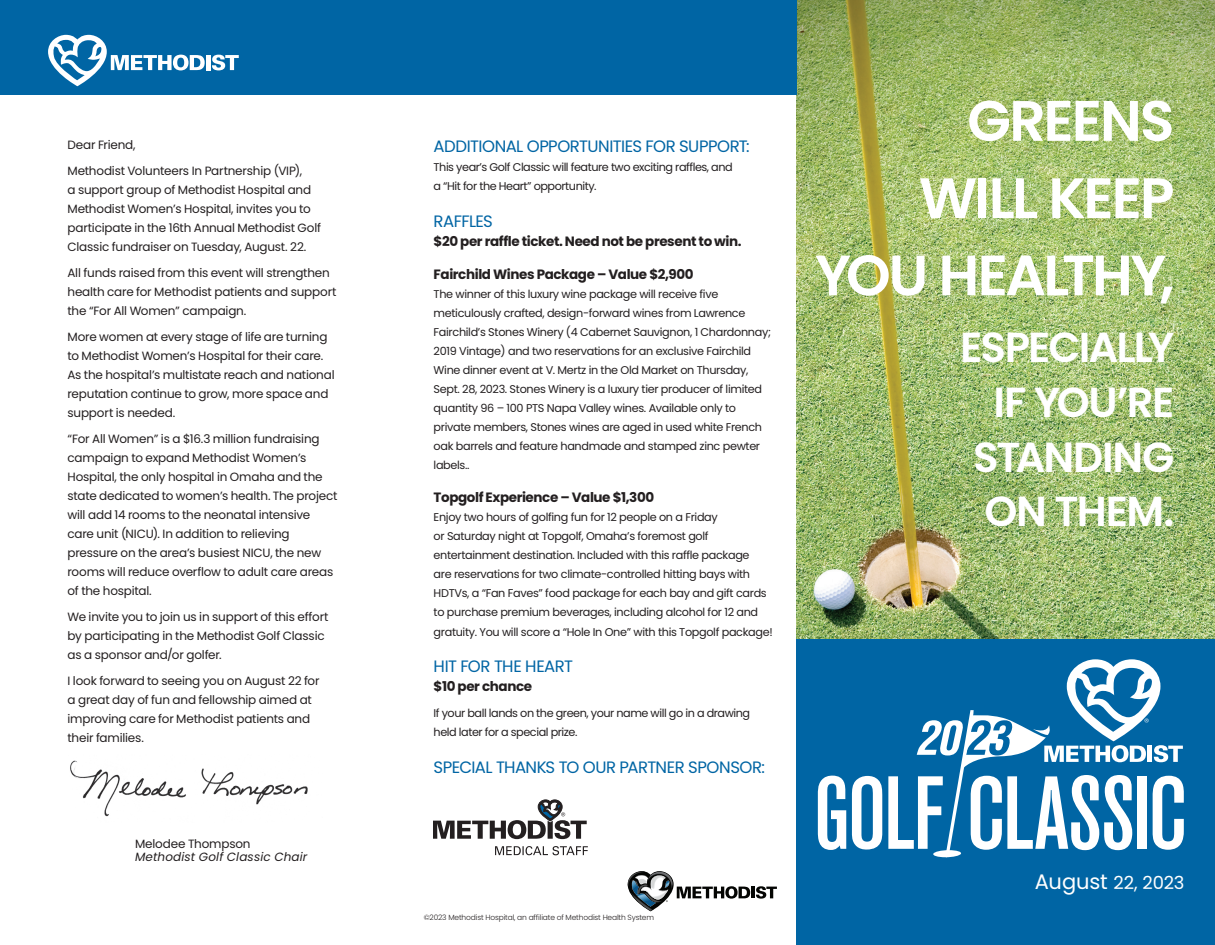
<style>
.page{position:relative;width:1215px;height:945px;background:#fff}
.page>*{position:absolute;margin:0;border:0;box-sizing:border-box;transform-origin:0 0}
.t1{font:600 57px "Poppins";letter-spacing:-.045em;color:#fff}
.t2{font:600 42px/54.8px "Poppins";letter-spacing:-.045em;color:#fff;text-align:right}
.t3{font:18px "Poppins";letter-spacing:-.015em;color:#fff}
.t4{font:16.5px "Poppins";letter-spacing:-.04em;color:#0065a4}
.t5{font:700 13.5px "Poppins";letter-spacing:-.03em;color:#231f20}
.t6{font:12px/19px "Poppins";letter-spacing:-.015em;color:#231f20}
.t7{font:italic 12px "Poppins";letter-spacing:.01em;color:#231f20}
.t8{font:11.25px/19px "Poppins";letter-spacing:-.03em;color:#231f20}
.t9{font:300 7.5px "Poppins";letter-spacing:-.02em;color:#231f20}
.s1{font-size:21px}
</style>
<div class="page">
<img style="left:70px;top:760px;width:238px;height:57px">
<img style="left:796px;top:0;width:419px;height:640px">
<div style="left:796px;top:640px;width:419px;height:305px;background:#0065a4"></div>
<div style="left:0;top:0;width:796px;height:94px;background:#0065a4"></div>
<div style="left:206px;top:55px;width:5px;height:15px;background:#fff"></div>
<svg style="left:212px;top:55px;width:27px;height:15px"></svg>
<svg style="left:48px;top:35px;width:157px;height:51px"></svg>
<hr style="left:751px;top:887px;width:4px;height:11px;background:#040503">
<svg style="left:756px;top:886px;width:21px;height:13px"></svg>
<svg style="left:628px;top:871px;width:122px;height:40px"></svg>
<svg style="left:818px;top:776px;width:28px;height:74px"></svg>
<svg style="left:852px;top:776px;width:30px;height:74px"></svg>
<svg style="left:888px;top:659px;width:296px;height:198px"></svg>
<svg style="left:434px;top:800px;width:153px;height:39px"></svg>
<svg style="left:495px;top:846px;width:93px;height:9px"></svg>
<p class="t6" style="left:68px;top:136px;width:70px">Dear Friend,</p>
<p class="t6" style="left:68px;top:161px;width:255px">Methodist Volunteers In Partnership (VIP),<br>a support group of Methodist Hospital and Methodist Women’s Hospital, invites you to participate in the 16th Annual Methodist Golf Classic fundraiser on Tuesday, August. 22.</p>
<p class="t6" style="left:68px;top:263px;width:271px">All funds raised from this event will strengthen health care for Methodist patients and support the “For All Women” campaign.</p>
<p class="t6" style="left:68px;top:327px;width:269px">More women at every stage of life are turning to Methodist Women’s Hospital for their care.<br>As the hospital’s multistate reach and national reputation continue to grow, more space and support is needed.</p>
<p class="t6" style="left:68px;top:429px;width:272px">“For All Women” is a $16.3 million fundraising campaign to expand Methodist Women’s Hospital, the only hospital in Omaha and the state dedicated to women’s health. The project will add 14 rooms to the neonatal intensive care unit (NICU). In addition to relieving pressure on the area’s busiest NICU, the new rooms will reduce overflow to adult care areas of the hospital.</p>
<p class="t6" style="left:68px;top:607px;width:263px">We invite you to join us in support of this effort by participating in the Methodist Golf Classic as a sponsor and/or golfer.</p>
<p class="t6" style="left:68px;top:671px;width:254px">I look forward to seeing you on August 22 for a great day of fun and fellowship aimed at improving care for Methodist patients and their families.</p>
<p class="t6" style="left:135px;top:835px;width:117px">Melodee Thompson</p>
<p class="t7" style="left:135px;top:850px;width:174px">Methodist Golf Classic Chair</p>
<p class="t4" style="left:434px;top:137px;width:318px">ADDITIONAL OPPORTUNITIES FOR SUPPORT:</p>
<p class="t8" style="left:434px;top:158px;width:301px">This year’s Golf Classic will feature two exciting raffles, and a “Hit for the Heart” opportunity.</p>
<p class="t4" style="left:434px;top:211px;width:61px">RAFFLES</p>
<p class="t5" style="left:434px;top:233px;width:310px">$20 per raffle ticket. Need not be present to win.</p>
<p class="t5" style="left:434px;top:266px;width:262px">Fairchild Wines Package – Value $2,900</p>
<p class="t8" style="left:434px;top:284px;width:339px">The winner of this luxury wine package will receive five meticulously crafted, design-forward wines from Lawrence Fairchild’s Stones Winery (4 Cabernet Sauvignon, 1 Chardonnay; 2019 Vintage) and two reservations for an exclusive Fairchild Wine dinner event at V. Mertz in the Old Market on Thursday, Sept. 28, 2023. Stones Winery is a luxury tier producer of limited quantity 96 – 100 PTS Napa Valley wines. Available only to private members, Stones wines are aged in used white French oak barrels and feature handmade and stamped zinc pewter labels..</p>
<p class="t5" style="left:434px;top:490px;width:222px">Topgolf Experience – Value $1,300</p>
<p class="t8" style="left:434px;top:508px;width:341px">Enjoy two hours of golfing fun for 12 people on a Friday<br>or Saturday night at Topgolf, Omaha’s foremost golf entertainment destination. Included with this raffle package<br>are reservations for two climate-controlled hitting bays with HDTVs, a “Fan Faves” food package for each bay and gift cards to purchase premium beverages, including alcohol for 12 and gratuity. You will score a “Hole In One” with this Topgolf package!</p>
<p class="t4" style="left:434px;top:657px;width:141px">HIT FOR THE HEART</p>
<p class="t5" style="left:434px;top:679px;width:100px">$10 per chance</p>
<p class="t8" style="left:434px;top:704px;width:318px">If your ball lands on the green, your name will go in a drawing held later for a special prize.</p>
<p class="t4" style="left:434px;top:758px;width:333px">SPECIAL THANKS TO OUR PARTNER SPONSOR:</p>
<p class="t9" style="left:424px;top:913px;width:232px">©2023 Methodist Hospital, an affiliate of Methodist Health System</p>
<p class="t1" style="left:967px;top:88px;width:209px">GREENS</p>
<p class="t1" style="left:919px;top:165px;width:257px">WILL KEEP</p>
<p class="t1" style="left:815px;top:242px;width:361px">YOU HEALTHY,</p>
<p class="t2" style="left:960px;top:320px;width:216px">ESPECIALLY<br>IF YOU’RE<br>STANDING<br>ON THEM.</p>
<p class="t3" style="left:1035px;top:872px;width:151px"><span class="s1">August</span> 22, 2023</p>
</div>
